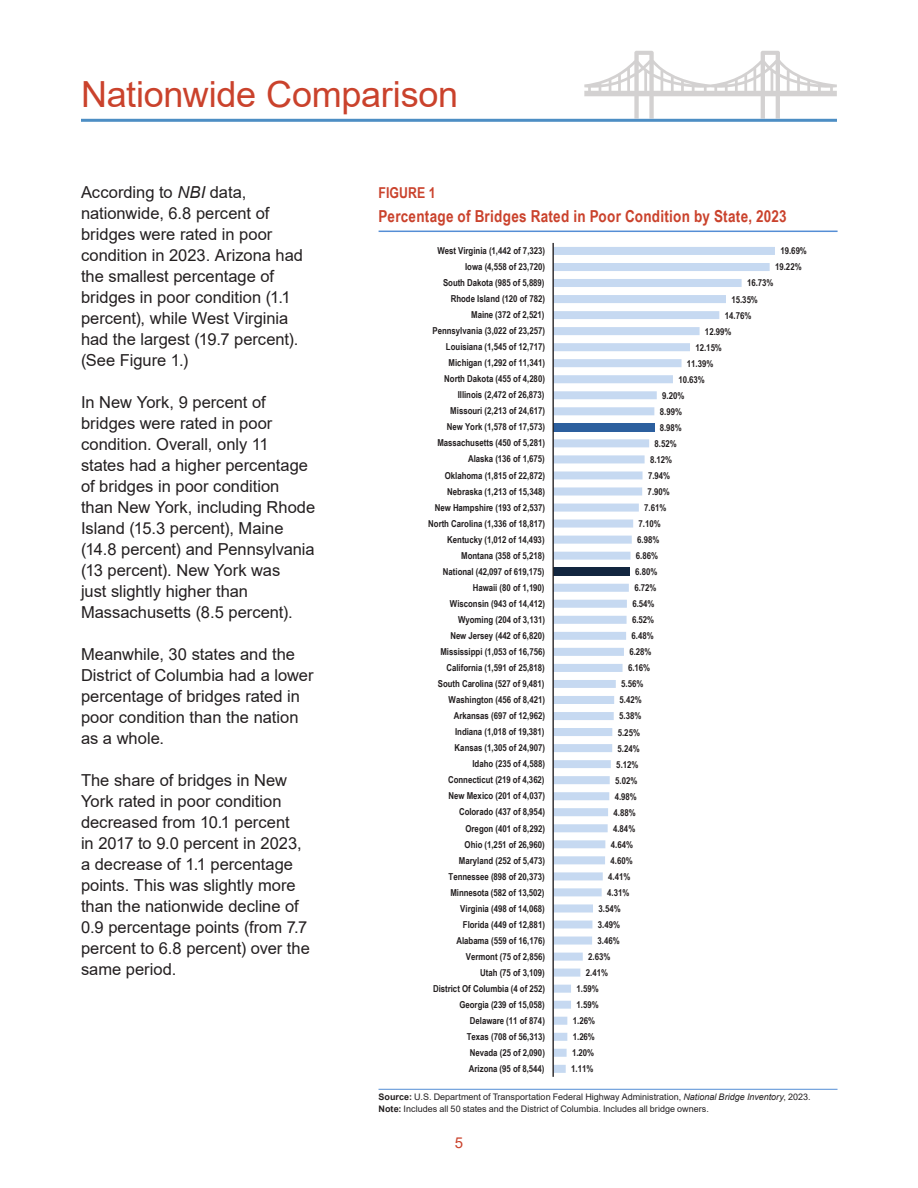
<style>
.page{position:relative;width:918px;height:1188px;background:#fff}
.page>*{position:absolute;margin:0;border:0;box-sizing:border-box;transform-origin:0 0}
.Ann_Rep_headings{font:36px "Arial";letter-spacing:-.005em;color:#ca422c}
.AnnRep_Body_Text{font:16.5px/21px "Arial";color:#231f20}
.Charts{font:700 16.5px "Arial Narrow";letter-spacing:.015em;color:#ca422c}
.Charts-2{font:700 15px "Arial Narrow";letter-spacing:.005em;color:#ca422c}
.t1{font:15px "Arial";color:#ca422c}
.t2{font:700 9.6px/16px "Arial Narrow";color:#231f20;text-align:center}
.Graphic_note{font:9px/12px "Arial";color:#231f20}
.s1{font-style:italic}
.s2{font-weight:700}
</style>
<div class="page">
<hr style="left:81px;top:119px;width:756px;height:3px;background:#4d8ec4">
<svg style="left:584px;top:51px;width:253px;height:68px"></svg>
<svg style="left:554px;top:247px;width:221px;height:826px"></svg>
<hr style="left:552px;top:243px;width:2px;height:834px;background:#231f20">
<hr style="left:379px;top:231px;width:459px;height:1px;background:#558ed5">
<hr style="left:379px;top:1089px;width:459px;height:1px;background:#558ed5">
<p class="Ann_Rep_headings" style="left:81px;top:70px;width:379px">Nationwide Comparison</p>
<p class="AnnRep_Body_Text" style="left:81px;top:182px;width:224px">According to <span class="s1">NBI</span> data, nationwide, 6.8 percent of bridges were rated in poor condition in 2023. Arizona had the smallest percentage of bridges in poor condition (1.1 percent), while West Virginia had the largest (19.7 percent). (See Figure 1.)</p>
<p class="AnnRep_Body_Text" style="left:81px;top:392px;width:236px">In New York, 9 percent of bridges were rated in poor condition. Overall, only 11 states had a higher percentage of bridges in poor condition than New York, including Rhode<br>Island (15.3 percent), Maine (14.8 percent) and Pennsylvania (13 percent). New York was<br>just slightly higher than<br>Massachusetts (8.5 percent).</p>
<p class="AnnRep_Body_Text" style="left:81px;top:644px;width:234px">Meanwhile, 30 states and the<br>District of Columbia had a lower percentage of bridges rated in poor condition than the nation as a whole.</p>
<p class="AnnRep_Body_Text" style="left:81px;top:770px;width:230px">The share of bridges in New<br>York rated in poor condition decreased from 10.1 percent<br>in 2017 to 9.0 percent in 2023, a decrease of 1.1 percentage points. This was slightly more than the nationwide decline of<br>0.9 percentage points (from 7.7 percent to 6.8 percent) over the same period.</p>
<p class="Charts-2" style="left:379px;top:181px;width:59px">FIGURE 1</p>
<p class="Charts" style="left:379px;top:204px;width:410px">Percentage of Bridges Rated in Poor Condition by State, 2023</p>
<p class="t2" style="left:428px;top:242px;width:118px;text-align:right">West Virginia (1,442 of 7,323)<br>Iowa (4,558 of 23,720)<br>South Dakota (985 of 5,889)<br>Rhode Island (120 of 782)<br>Maine (372 of 2,521)<br>Pennsylvania (3,022 of 23,257)<br>Louisiana (1,545 of 12,717)<br>Michigan (1,292 of 11,341)<br>North Dakota (455 of 4,280)<br>Illinois (2,472 of 26,873)<br>Missouri (2,213 of 24,617)<br>New York (1,578 of 17,573)<br>Massachusetts (450 of 5,281)<br>Alaska (136 of 1,675)<br>Oklahoma (1,815 of 22,872)<br>Nebraska (1,213 of 15,348)<br>New Hampshire (193 of 2,537)<br>North Carolina (1,336 of 18,817)<br>Kentucky (1,012 of 14,493)<br>Montana (358 of 5,218)<br>National (42,097 of 619,175)<br>Hawaii (80 of 1,190)<br>Wisconsin (943 of 14,412)<br>Wyoming (204 of 3,131)<br>New Jersey (442 of 6,820)<br>Mississippi (1,053 of 16,756)<br>California (1,591 of 25,818)<br>South Carolina (527 of 9,481)<br>Washington (456 of 8,421)<br>Arkansas (697 of 12,962)<br>Indiana (1,018 of 19,381)<br>Kansas (1,305 of 24,907)<br>Idaho (235 of 4,588)<br>Connecticut (219 of 4,362)<br>New Mexico (201 of 4,037)<br>Colorado (437 of 8,954)<br>Oregon (401 of 8,292)<br>Ohio (1,251 of 26,960)<br>Maryland (252 of 5,473)<br>Tennessee (898 of 20,373)<br>Minnesota (582 of 13,502)<br>Virginia (498 of 14,068)<br>Florida (449 of 12,881)<br>Alabama (559 of 16,176)<br>Vermont (75 of 2,856)<br>Utah (75 of 3,109)<br>District Of Columbia (4 of 252)<br>Georgia (239 of 15,058)<br>Delaware (11 of 874)<br>Texas (708 of 56,313)<br>Nevada (25 of 2,090)<br>Arizona (95 of 8,544)</p>
<p class="t2" style="left:775px;top:243px;width:33px">19.69%<br>19.22%</p>
<p class="t2" style="left:747px;top:275px;width:28px">16.73%</p>
<p class="t2" style="left:731px;top:291px;width:28px">15.35%</p>
<p class="t2" style="left:725px;top:307px;width:28px">14.76%</p>
<p class="t2" style="left:705px;top:323px;width:28px">12.99%</p>
<p class="t2" style="left:695px;top:339px;width:28px">12.15%</p>
<p class="t2" style="left:687px;top:355px;width:28px">11.39%</p>
<p class="t2" style="left:678px;top:371px;width:28px">10.63%</p>
<p class="t2" style="left:662px;top:387px;width:24px">9.20%</p>
<p class="t2" style="left:660px;top:403px;width:24px">8.99%</p>
<p class="t2" style="left:660px;top:419px;width:24px">8.98%</p>
<p class="t2" style="left:655px;top:435px;width:24px">8.52%</p>
<p class="t2" style="left:650px;top:451px;width:24px">8.12%</p>
<p class="t2" style="left:648px;top:467px;width:24px">7.94%</p>
<p class="t2" style="left:648px;top:483px;width:24px">7.90%</p>
<p class="t2" style="left:644px;top:499px;width:24px">7.61%</p>
<p class="t2" style="left:639px;top:515px;width:24px">7.10%</p>
<p class="t2" style="left:637px;top:531px;width:24px">6.98%</p>
<p class="t2" style="left:636px;top:547px;width:24px">6.86%</p>
<p class="t2" style="left:635px;top:563px;width:24px">6.80%</p>
<p class="t2" style="left:634px;top:579px;width:24px">6.72%</p>
<p class="t2" style="left:632px;top:595px;width:24px">6.54%</p>
<p class="t2" style="left:632px;top:611px;width:24px">6.52%</p>
<p class="t2" style="left:632px;top:627px;width:24px">6.48%</p>
<p class="t2" style="left:629px;top:643px;width:24px">6.28%</p>
<p class="t2" style="left:628px;top:660px;width:24px">6.16%</p>
<p class="t2" style="left:621px;top:676px;width:24px">5.56%</p>
<p class="t2" style="left:620px;top:692px;width:24px">5.42%</p>
<p class="t2" style="left:619px;top:708px;width:24px">5.38%</p>
<p class="t2" style="left:618px;top:724px;width:24px">5.25%</p>
<p class="t2" style="left:618px;top:740px;width:24px">5.24%</p>
<p class="t2" style="left:616px;top:756px;width:24px">5.12%</p>
<p class="t2" style="left:615px;top:772px;width:24px">5.02%</p>
<p class="t2" style="left:615px;top:788px;width:24px">4.98%</p>
<p class="t2" style="left:614px;top:804px;width:24px">4.88%</p>
<p class="t2" style="left:613px;top:820px;width:24px">4.84%</p>
<p class="t2" style="left:611px;top:836px;width:24px">4.64%</p>
<p class="t2" style="left:610px;top:852px;width:24px">4.60%</p>
<p class="t2" style="left:608px;top:868px;width:24px">4.41%</p>
<p class="t2" style="left:607px;top:884px;width:24px">4.31%</p>
<p class="t2" style="left:599px;top:900px;width:24px">3.54%</p>
<p class="t2" style="left:598px;top:916px;width:24px">3.49%</p>
<p class="t2" style="left:598px;top:932px;width:24px">3.46%</p>
<p class="t2" style="left:588px;top:948px;width:24px">2.63%</p>
<p class="t2" style="left:586px;top:964px;width:24px">2.41%</p>
<p class="t2" style="left:576px;top:980px;width:24px">1.59%</p>
<p class="t2" style="left:576px;top:996px;width:24px">1.59%</p>
<p class="t2" style="left:573px;top:1012px;width:24px">1.26%</p>
<p class="t2" style="left:573px;top:1028px;width:24px">1.26%</p>
<p class="t2" style="left:572px;top:1044px;width:24px">1.20%</p>
<p class="t2" style="left:571px;top:1060px;width:24px">1.11%</p>
<p class="Graphic_note" style="left:379px;top:1091px;width:434px"><span class="s2">Source:</span> U.S. Department of Transportation Federal Highway Administration, <span class="s1">National Bridge Inventory</span>, 2023.<br><span class="s2">Note:</span> Includes all 50 states and the District of Columbia. Includes all bridge owners.</p>
<h3 class="t1" style="left:455px;top:1132px;width:10px">5</h3>
</div>
